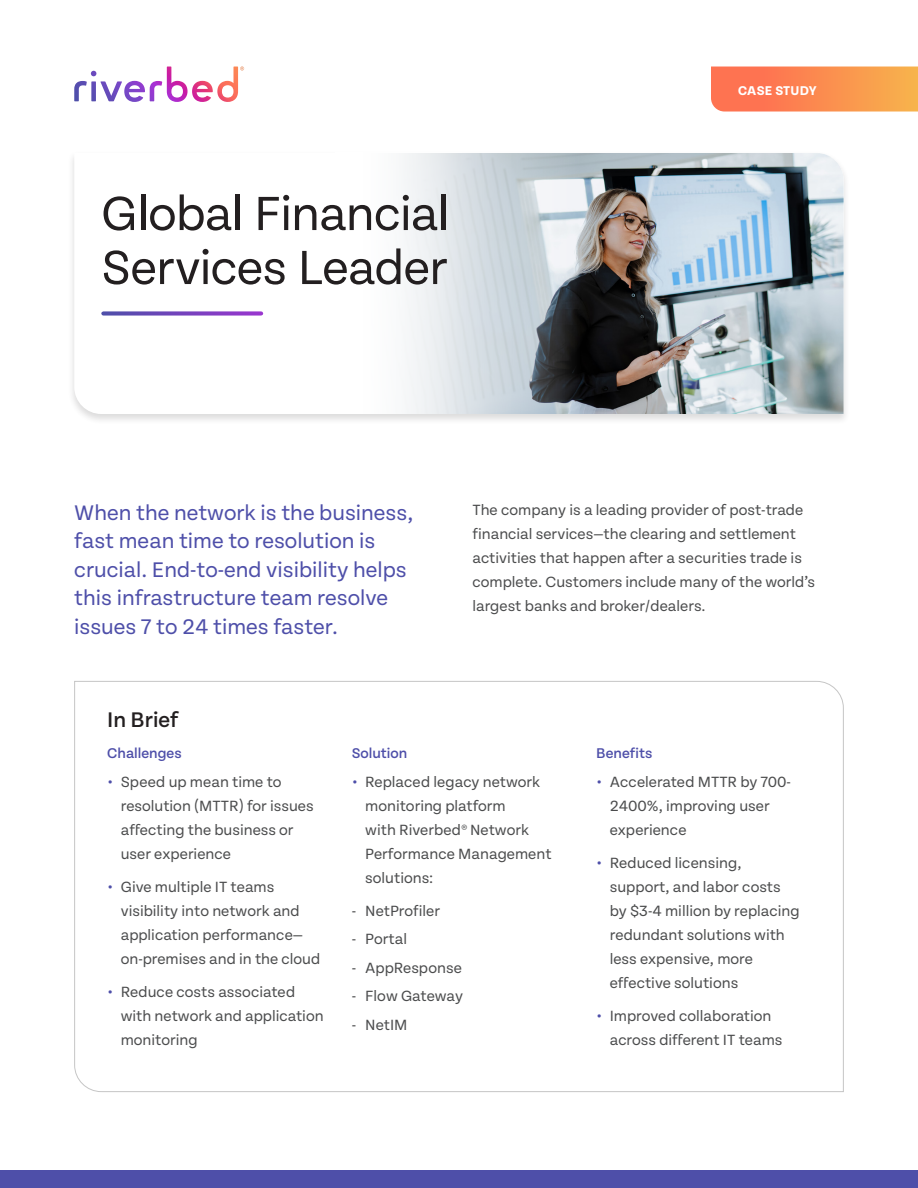
<style>
.page{position:relative;width:918px;height:1188px;background:#fff}
.page>*{position:absolute;margin:0;border:0;box-sizing:border-box;transform-origin:0 0}
.H1_Case_Study{font:51px/54px "Tenon";letter-spacing:-.015em;color:#231f20}
.INTRO{font:22.5px/28.5px "Tenon";color:#4e4fa9}
.H2_Span_Columns{font:500 22.5px "Tenon";color:#231f20}
.Body{font:15.75px/24px "Tenon";color:#4b4c4d}
.t1{font:500 15px "Tenon";color:#4e4fa9}
.t2{font:700 13.5px "Tenon";letter-spacing:.02em;color:#fff}
.s1{font-weight:700;color:#4e4fa9}
</style>
<div class="page">
<div style="left:68px;top:151px;width:782px;height:274px;background:#231f20;opacity:.16"></div>
<svg style="left:74px;top:153px;width:261px;height:261px"></svg>
<img style="left:581px;top:153px;width:263px;height:261px">
<svg style="left:335px;top:153px;width:246px;height:261px"></svg>
<div style="left:0;top:1170px;width:918px;height:18px;background:#4e4fa9"></div>
<svg style="left:711px;top:67px;width:207px;height:45px;background:#fb8d51"></svg>
<svg style="left:74px;top:67px;width:170px;height:35px"></svg>
<svg style="left:103px;top:311px;width:158px;height:5px"></svg>
<svg style="left:74px;top:681px;width:770px;height:411px"></svg>
<p class="H1_Case_Study" style="left:101px;top:187px;width:350px">Global Financial<br>Services Leader</p>
<p class="t2" style="left:738px;top:83px;width:80px">CASE STUDY</p>
<p class="INTRO" style="left:74px;top:499px;width:341px">When the network is the business, fast mean time to resolution is crucial. End-to-end visibility helps this infrastructure team resolve issues 7 to 24 times faster.</p>
<p class="Body" style="left:472px;top:498px;width:344px">The company is a leading provider of post-trade financial services—the clearing and settlement activities that happen after a securities trade is complete. Customers include many of the world’s largest banks and broker/dealers.</p>
<p class="H2_Span_Columns" style="left:107px;top:708px;width:73px">In Brief</p>
<h4 class="t1" style="left:107px;top:745px;width:76px">Challenges</h4>
<p class="Body" style="left:121px;top:770px;width:194px;text-indent:-14px"><span class="s1">•</span> Speed up mean time to resolution (MTTR) for issues affecting the business or user experience</p>
<p class="Body" style="left:121px;top:875px;width:201px;text-indent:-14px"><span class="s1">•</span> Give multiple IT teams visibility into network and application performance— on-premises and in the cloud</p>
<p class="Body" style="left:121px;top:980px;width:204px;text-indent:-14px"><span class="s1">•</span> Reduce costs associated with network and application monitoring</p>
<h4 class="t1" style="left:352px;top:745px;width:57px">Solution</h4>
<p class="Body" style="left:365px;top:770px;width:188px;text-indent:-14px"><span class="s1">•</span> Replaced legacy network monitoring platform<br>with Riverbed® Network<br>Performance Management solutions:</p>
<p class="Body" style="left:352px;top:899px;width:90px">- NetProfiler</p>
<p class="Body" style="left:352px;top:927px;width:57px">- Portal</p>
<p class="Body" style="left:352px;top:956px;width:112px">- AppResponse</p>
<p class="Body" style="left:352px;top:984px;width:113px">- Flow Gateway</p>
<p class="Body" style="left:352px;top:1013px;width:57px">- NetIM</p>
<h4 class="t1" style="left:596px;top:745px;width:58px">Benefits</h4>
<p class="Body" style="left:610px;top:770px;width:183px;text-indent:-14px"><span class="s1">•</span> Accelerated MTTR by 700-<br>2400%, improving user experience</p>
<p class="Body" style="left:610px;top:851px;width:191px;text-indent:-14px"><span class="s1">•</span> Reduced licensing, support, and labor costs by $3-4 million by replacing redundant solutions with less expensive, more effective solutions</p>
<p class="Body" style="left:610px;top:1004px;width:174px;text-indent:-14px"><span class="s1">•</span> Improved collaboration across different IT teams</p>
</div>
